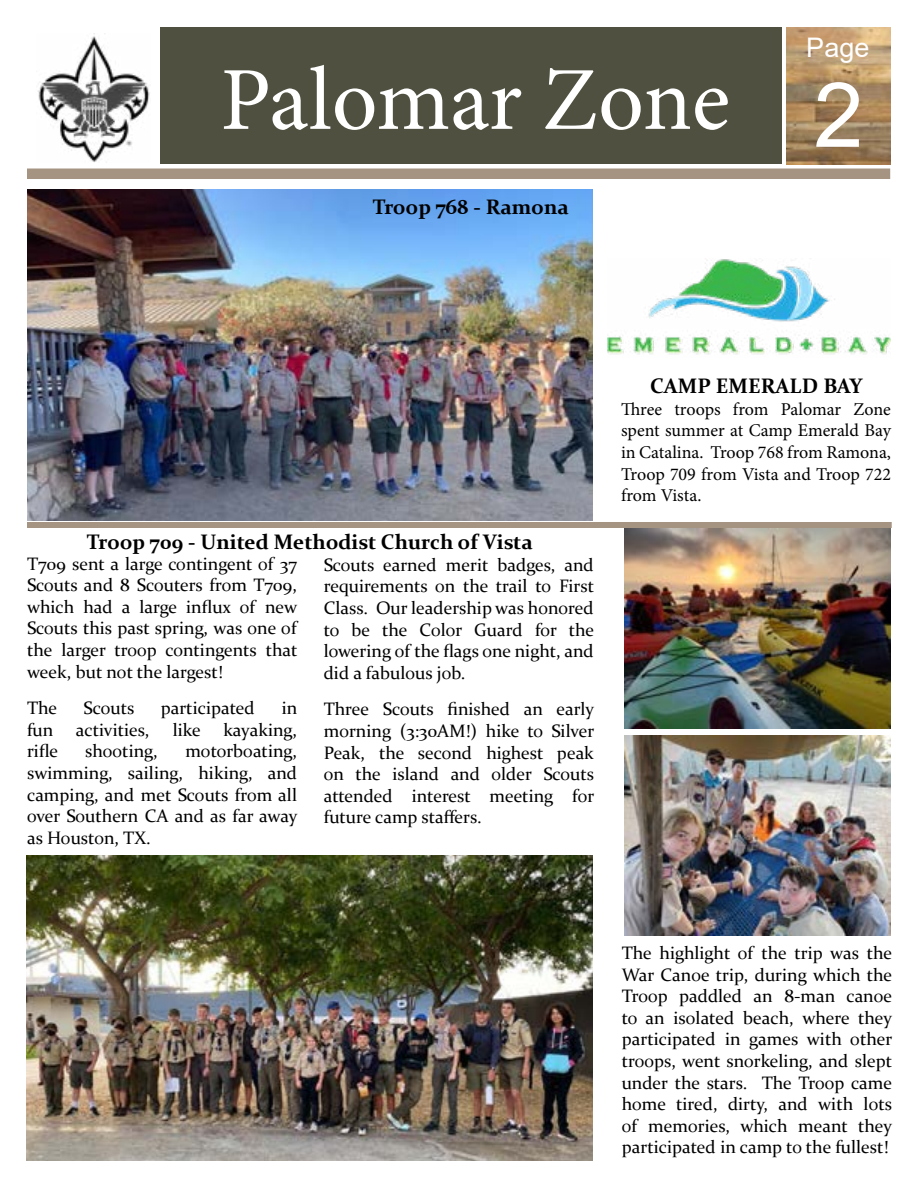
<style>
.page{position:relative;width:918px;height:1188px;background:#fff}
.page>*{position:absolute;margin:0;border:0;box-sizing:border-box;transform-origin:0 0}
.t1{font:90px "Minion Pro";letter-spacing:-.005em;color:#fff}
.t2{font:90px "Arial";color:#fff}
.t3{font:27px "Arial";color:#fff}
.t4{font:700 21px "Constantia";color:#000}
.t5{font:18px/21.6px "Constantia";color:#000;text-align:justify}
.t6{font:18px/21.6px "Minion Pro";letter-spacing:-.005em;color:#000;text-align:justify}
</style>
<div class="page">
<div style="left:27px;top:169px;width:863px;height:10px;background:#a49481"></div>
<img style="left:786px;top:27px;width:105px;height:137px">
<img style="left:38px;top:36px;width:112px;height:127px">
<div style="left:160px;top:27px;width:621px;height:137px;background:#4f5040"></div>
<img style="left:27px;top:190px;width:566px;height:330px">
<img style="left:624px;top:528px;width:267px;height:200px">
<img style="left:26px;top:855px;width:566px;height:306px">
<img style="left:624px;top:736px;width:267px;height:200px">
<div style="left:27px;top:522px;width:865px;height:6px;background:#a49481"></div>
<img style="left:607px;top:259px;width:283px;height:96px">
<h1 class="t1" style="left:220px;top:40px;width:511px">Palomar Zone</h1>
<p class="t4" style="left:373px;top:192px;width:198px">Troop 768 - Ramona</p>
<h2 class="t3" style="left:806px;top:29px;width:65px">Page</h2>
<h1 class="t2" style="left:814px;top:53px;width:52px">2</h1>
<p class="t4" style="left:87px;top:527px;width:447px">Troop 709 - United Methodist Church of Vista</p>
<p class="t5" style="left:27px;top:552px;width:272px">T709 sent a large contingent of 37<br>Scouts and 8 Scouters from T709, which had a large influx of new Scouts this past spring, was one of the larger troop contingents that week, but not the largest!</p>
<p class="t5" style="left:27px;top:697px;width:32px">The</p>
<p class="t5" style="left:84px;top:697px;width:52px">Scouts</p>
<p class="t5" style="left:161px;top:697px;width:96px">participated</p>
<p class="t5" style="left:282px;top:697px;width:17px">in</p>
<p class="t5" style="left:27px;top:718px;width:124px">fun activities,</p>
<p class="t5" style="left:173px;top:718px;width:30px">like</p>
<p class="t5" style="left:223px;top:718px;width:75px">kayaking,</p>
<p class="t5" style="left:27px;top:740px;width:33px">rifle</p>
<p class="t5" style="left:85px;top:740px;width:74px">shooting,</p>
<p class="t5" style="left:324px;top:553px;width:272px">Scouts earned merit badges, and requirements on the trail to First Class. Our leadership was honored to be the Color Guard for the lowering of the flags one night, and did a fabulous job.</p>
<p class="t5" style="left:324px;top:698px;width:272px">Three Scouts finished an early morning (3:30AM!) hike to Silver Peak, the second highest peak on the island and older Scouts attended interest meeting for future camp staffers.</p>
<p class="t5" style="left:27px;top:740px;width:272px;text-indent:158px">motorboating, swimming, sailing, hiking, and camping, and met Scouts from all over Southern CA and as far away as Houston, TX.</p>
<p class="t4" style="left:650px;top:372px;width:214px">CAMP EMERALD BAY</p>
<p class="t6" style="left:621px;top:398px;width:272px">Three troops from Palomar Zone spent summer at Camp Emerald Bay in Catalina. Troop 768 from Ramona, Troop 709 from Vista and Troop 722 from Vista.</p>
<p class="t5" style="left:622px;top:941px;width:272px">The highlight of the trip was the War Canoe trip, during which the Troop paddled an 8-man canoe to an isolated beach, where they participated in games with other troops, went snorkeling, and slept under the stars. The Troop came home tired, dirty, and with lots of memories, which meant they participated in camp to the fullest!</p>
</div>
